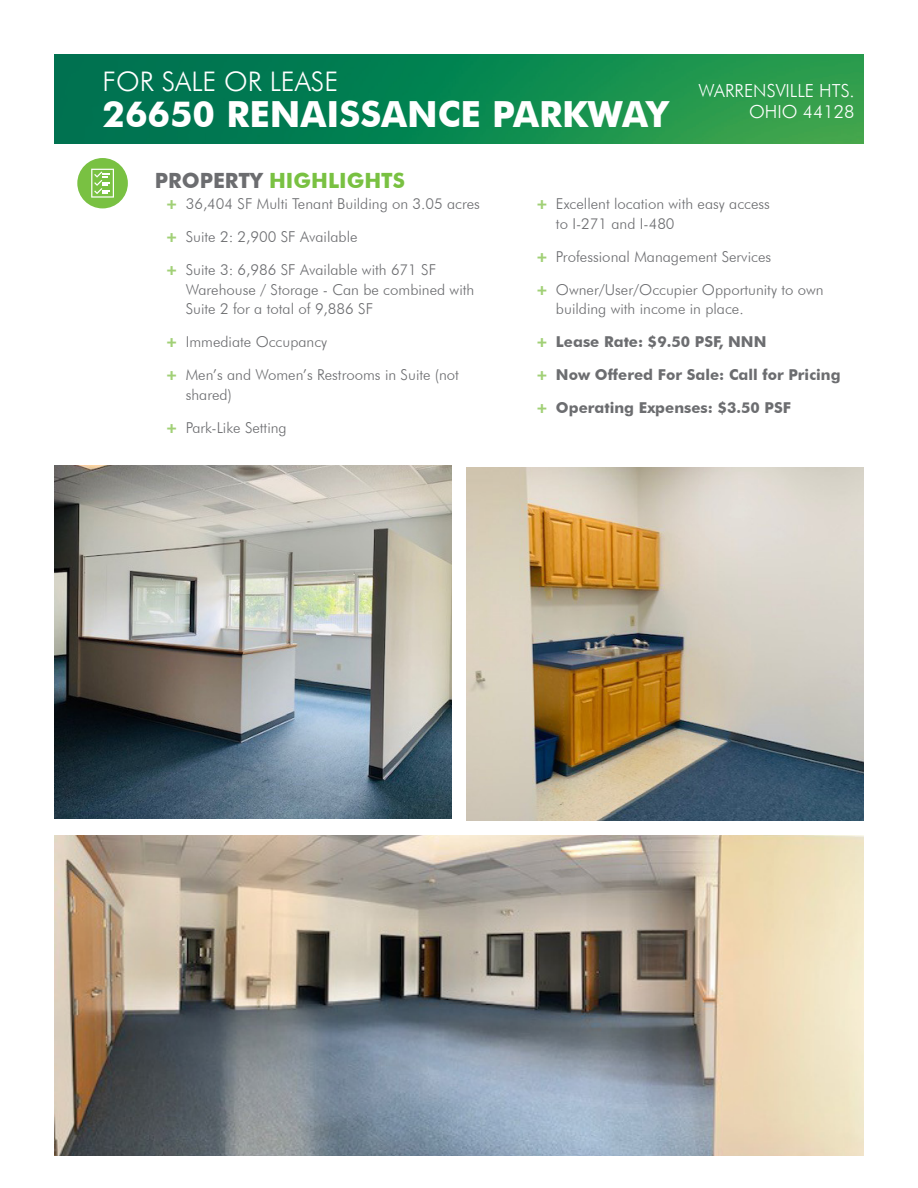
<style>
.page{position:relative;width:918px;height:1188px;background:#fff}
.page>*{position:absolute;margin:0;border:0;box-sizing:border-box;transform-origin:0 0}
.t1{font:700 36px "Futura BT";color:#fff}
.t2{font:300 27px "Futura BT";color:#fff}
.Heading{font:700 21px "Futura BT";color:#79c142}
.t3{font:300 18px "Futura BT";color:#fff}
.t4{font:300 15px/19.5px "Futura BT";color:#6c6d70}
.t5{font:700 15px "Futura BT";color:#6c6d70}
.s1{color:#6c6d70}
.s2{font-weight:900;color:#a1d076}
</style>
<div class="page">
<img style="left:54px;top:54px;width:810px;height:90px">
<div style="left:77px;top:158px;width:51px;height:50px;background:#79c142;border-radius:50%"></div>
<svg style="left:91px;top:169px;width:23px;height:29px"></svg>
<img style="left:54px;top:466px;width:397px;height:353px">
<img style="left:54px;top:835px;width:810px;height:320px">
<img style="left:467px;top:467px;width:397px;height:353px">
<p class="t2" style="left:103px;top:65px;width:237px">FOR SALE OR LEASE</p>
<p class="t1" style="left:103px;top:92px;width:567px">26650 RENAISSANCE PARKWAY</p>
<p class="Heading" style="left:155px;top:168px;width:252px"><span class="s1">PROPERTY</span> HIGHLIGHTS</p>
<p class="t3" style="left:698px;top:79px;width:158px">WARRENSVILLE HTS.</p>
<p class="t3" style="left:749px;top:100px;width:107px">OHIO 44128</p>
<p class="t4" style="left:165px;top:194px;width:316px"><span class="s2">+</span> 36,404 SF Multi Tenant Building on 3.05 acres</p>
<p class="t4" style="left:165px;top:227px;width:194px"><span class="s2">+</span> Suite 2: 2,900 SF Available</p>
<p class="t4" style="left:186px;top:260px;width:290px;text-indent:-20px"><span class="s2">+</span> Suite 3: 6,986 SF Available with 671 SF<br>Warehouse / Storage - Can be combined with<br>Suite 2 for a total of 9,886 SF</p>
<p class="t4" style="left:165px;top:332px;width:163px"><span class="s2">+</span> Immediate Occupancy</p>
<p class="t4" style="left:186px;top:365px;width:275px;text-indent:-20px"><span class="s2">+</span> Men’s and Women’s Restrooms in Suite (not shared)</p>
<p class="t4" style="left:165px;top:417px;width:123px"><span class="s2">+</span> Park-Like Setting</p>
<p class="t4" style="left:556px;top:194px;width:215px;text-indent:-20px"><span class="s2">+</span> Excellent location with easy access to I-271 and I-480</p>
<p class="t4" style="left:536px;top:246px;width:237px"><span class="s2">+</span> Professional Management Services</p>
<p class="t4" style="left:556px;top:279px;width:269px;text-indent:-20px"><span class="s2">+</span> Owner/User/Occupier Opportunity to own building with income in place.</p>
<p class="t5" style="left:536px;top:333px;width:232px"><span class="s2">+</span> Lease Rate: $9.50 PSF, NNN</p>
<p class="t5" style="left:536px;top:366px;width:306px"><span class="s2">+</span> Now Offered For Sale: Call for Pricing</p>
<p class="t5" style="left:536px;top:399px;width:257px"><span class="s2">+</span> Operating Expenses: $3.50 PSF</p>
</div>
